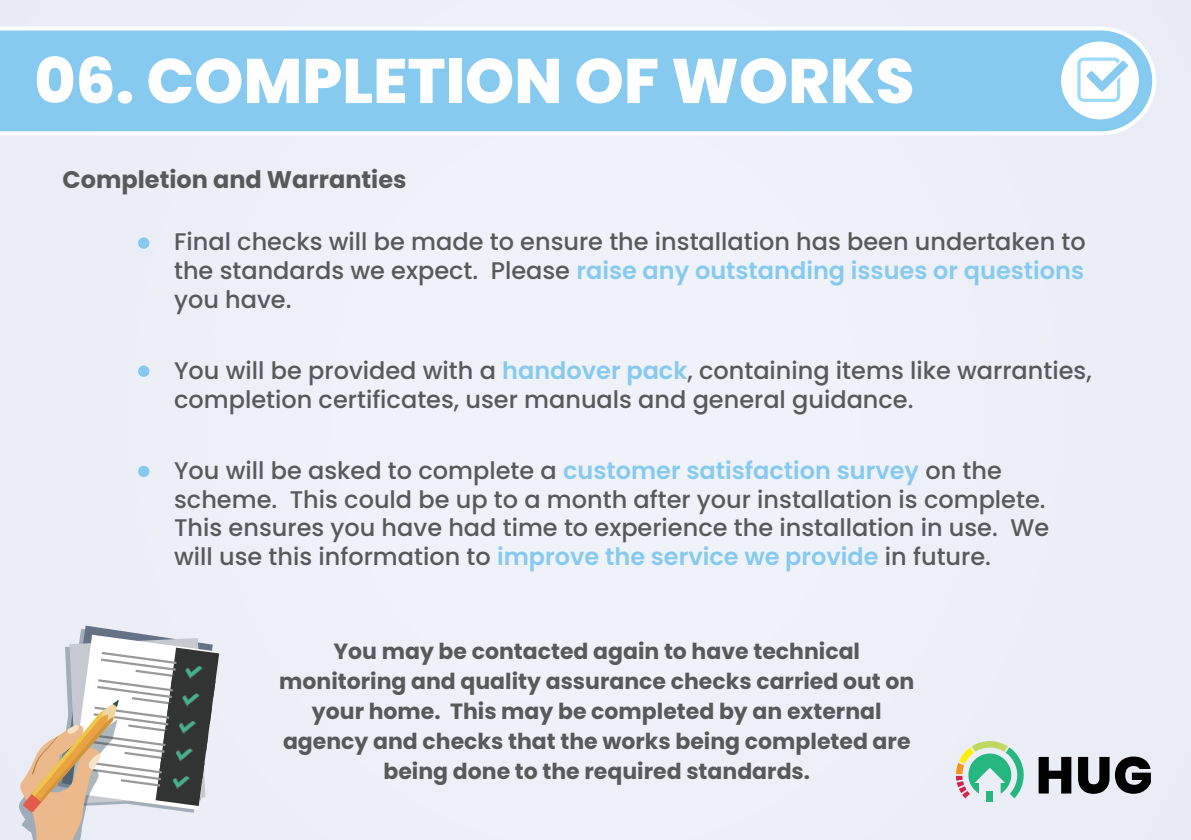
<style>
.page{position:relative;width:1191px;height:840px;background:#fff}
.page>*{position:absolute;margin:0;border:0;box-sizing:border-box;transform-origin:0 0}
.t1{font:800 62.8px "Poppins";color:#fff}
.t2{font:500 24px/28.8px "Poppins";color:#58595b}
.t3{font:700 24px "Poppins";color:#58595b}
.t4{font:700 22px/30px "Poppins";color:#58595b;text-align:center}
.s1{font-weight:600;color:#86caef}
</style>
<div class="page">
<div style="left:0;top:0;width:1191px;height:839px;background:#eef0f8"></div>
<div style="left:986px;top:790px;width:7px;height:10px;background:#26b67f"></div>
<svg style="left:0;top:27px;width:1156px;height:108px;background:#8fcef0"></svg>
<div style="left:1061px;top:41px;width:77px;height:78px;background:#fff;border-radius:50%"></div>
<svg style="left:1077px;top:57px;width:51px;height:45px"></svg>
<div style="left:138px;top:237px;width:11px;height:12px;background:#86caef;border-radius:50%"></div>
<div style="left:138px;top:365px;width:11px;height:12px;background:#86caef;border-radius:50%"></div>
<div style="left:138px;top:465px;width:11px;height:12px;background:#86caef;border-radius:50%"></div>
<svg style="left:19px;top:625px;width:201px;height:214px"></svg>
<img style="left:181px;top:691px;width:19px;height:16px">
<img style="left:185px;top:664px;width:18px;height:15px">
<img style="left:178px;top:718px;width:18px;height:16px">
<img style="left:175px;top:746px;width:18px;height:16px">
<img style="left:172px;top:774px;width:18px;height:15px">
<svg style="left:956px;top:741px;width:67px;height:56px"></svg>
<svg style="left:1038px;top:756px;width:33px;height:37px"></svg>
<svg style="left:1078px;top:756px;width:31px;height:37px"></svg>
<svg style="left:1115px;top:756px;width:35px;height:37px"></svg>
<h2 class="t1" style="left:34px;top:45px;width:881px">06. COMPLETION OF WORKS</h2>
<h3 class="t3" style="left:62px;top:165px;width:345px">Completion and Warranties</h3>
<p class="t2" style="left:174px;top:228px;width:913px;text-align:justify">Final checks will be made to ensure the installation has been undertaken to the standards we expect. Please <span class="s1">raise any outstanding issues or questions </span>you have.</p>
<p class="t2" style="left:174px;top:356px;width:919px">You will be provided with a <span class="s1">handover pack</span>, containing items like warranties, completion certificates, user manuals and general guidance.</p>
<p class="t2" style="left:174px;top:456px;width:876px">You will be asked to complete a <span class="s1">customer satisfaction survey</span> on the scheme. This could be up to a month after your installation is complete.<br>This ensures you have had time to experience the installation in use. We will use this information to <span class="s1">improve the service we provide</span> in future.</p>
<p class="t4" style="left:279px;top:636px;width:637px">You may be contacted again to have technical monitoring and quality assurance checks carried out on your home. This may be completed by an external agency and checks that the works being completed are being done to the required standards.</p>
</div>
